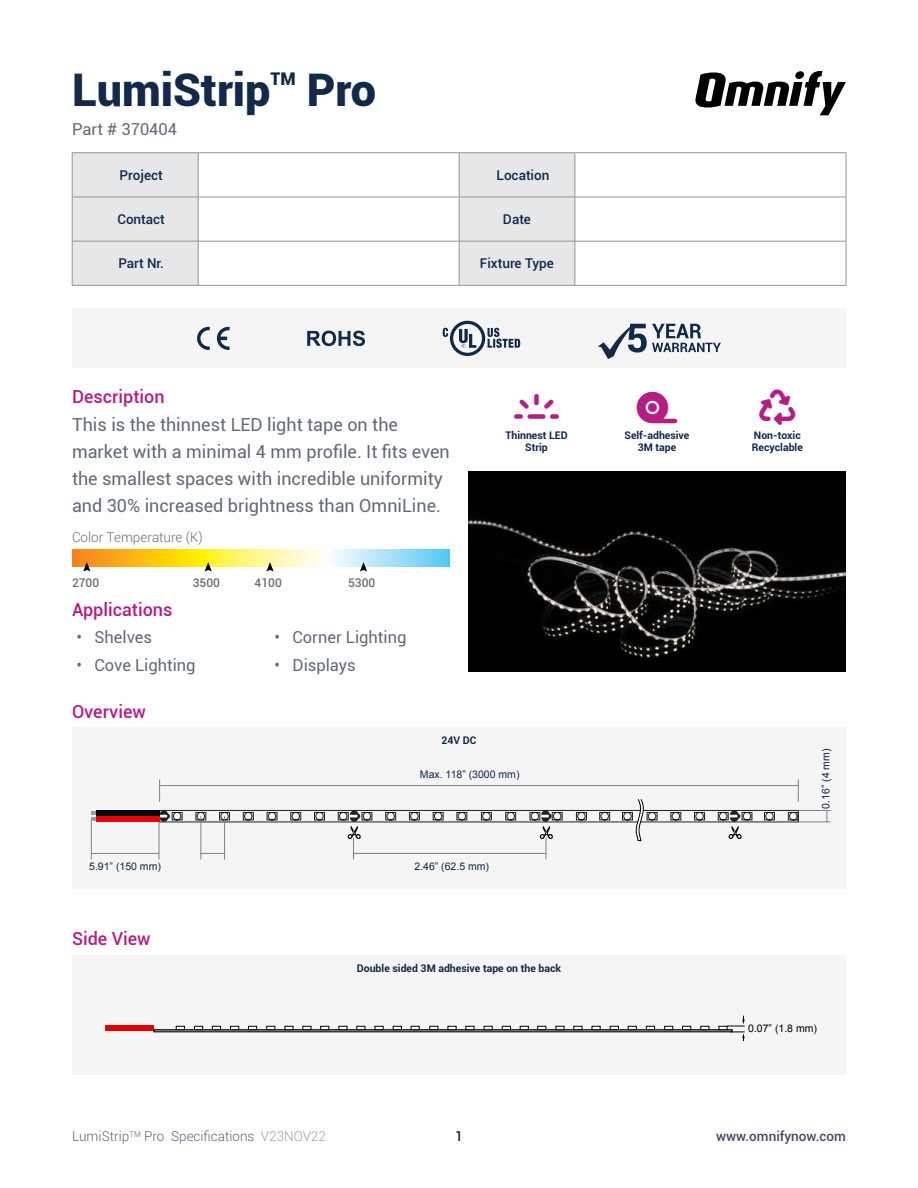
<style>
.page{position:relative;width:918px;height:1188px;background:#fff}
.page>*{position:absolute;margin:0;border:0;box-sizing:border-box;transform-origin:0 0}
.t1{font:900 45px "Roboto";color:#122949}
.t2{font:36px "Font Awesome 6 Pro Solid";color:#b31e83}
.t3{font:18px/27px "Roboto";color:#626977}
.t4{font:500 18px "Roboto";color:#b31e83}
.t5{font:900 17.55px "Roboto";color:#122949}
.t6{font:16.5px "Roboto";color:#626977}
.t7{font:500 13.5px "Roboto";color:#0f284b}
.t8{font:300 13.5px "Roboto";color:#5f627b}
.t9{font:300 13.5px "Roboto";color:#6d6e70}
.t10{font:500 13.5px "Roboto";color:#434a66}
.t11{font:500 12px "Roboto";color:#6d6e70}
.t12{font:700 10.5px/12px "Roboto";color:#122949;text-align:center}
.t13{font:10.5px "Arial";color:#112849}
.t14{font:10.5px "Arial";color:#000}
.s1{color:#a09fb0}
</style>
<div class="page">
<svg style="left:695px;top:71px;width:151px;height:44px"></svg>
<div style="left:72px;top:728px;width:774px;height:161px;background:#f5f5f6"></div>
<div style="left:72px;top:955px;width:774px;height:120px;background:#f5f5f6"></div>
<svg style="left:73px;top:154px;width:502px;height:131px"></svg>
<hr style="left:72px;top:197px;width:126px;height:1px;background:#939597">
<hr style="left:198px;top:197px;width:261px;height:1px;background:#939597">
<hr style="left:575px;top:197px;width:271px;height:1px;background:#939597">
<hr style="left:198px;top:241px;width:261px;height:1px;background:#939597">
<hr style="left:459px;top:241px;width:116px;height:1px;background:#939597">
<hr style="left:575px;top:241px;width:271px;height:1px;background:#939597">
<hr style="left:198px;top:285px;width:261px;height:1px;background:#939597">
<hr style="left:459px;top:285px;width:116px;height:1px;background:#939597">
<hr style="left:575px;top:285px;width:271px;height:1px;background:#939597">
<hr style="left:72px;top:241px;width:126px;height:1px;background:#939597">
<hr style="left:72px;top:285px;width:126px;height:1px;background:#939597">
<hr style="left:198px;top:197px;width:1px;height:44px;background:#939597">
<hr style="left:198px;top:241px;width:1px;height:44px;background:#939597">
<hr style="left:459px;top:197px;width:1px;height:44px;background:#939597">
<hr style="left:575px;top:197px;width:1px;height:44px;background:#939597">
<hr style="left:459px;top:241px;width:1px;height:44px;background:#939597">
<hr style="left:575px;top:241px;width:1px;height:44px;background:#939597">
<hr style="left:198px;top:153px;width:1px;height:44px;background:#939597">
<hr style="left:72px;top:153px;width:126px;height:1px;background:#939597">
<hr style="left:198px;top:153px;width:261px;height:1px;background:#939597">
<hr style="left:575px;top:153px;width:271px;height:1px;background:#939597">
<hr style="left:846px;top:153px;width:1px;height:44px;background:#939597">
<hr style="left:846px;top:197px;width:1px;height:44px;background:#939597">
<hr style="left:846px;top:241px;width:1px;height:44px;background:#939597">
<hr style="left:72px;top:153px;width:1px;height:44px;background:#939597">
<hr style="left:72px;top:197px;width:1px;height:44px;background:#939597">
<hr style="left:72px;top:241px;width:1px;height:44px;background:#939597">
<hr style="left:459px;top:153px;width:116px;height:1px;background:#939597">
<hr style="left:459px;top:153px;width:1px;height:44px;background:#939597">
<hr style="left:575px;top:153px;width:1px;height:44px;background:#939597">
<hr style="left:459px;top:197px;width:116px;height:1px;background:#939597">
<img style="left:468px;top:472px;width:378px;height:200px">
<div style="left:72px;top:309px;width:774px;height:59px;background:#f5f5f6"></div>
<svg style="left:72px;top:549px;width:378px;height:18px;background:#e1da88"></svg>
<svg style="left:360px;top:562px;width:7px;height:9px"></svg>
<svg style="left:266px;top:562px;width:8px;height:9px"></svg>
<svg style="left:205px;top:562px;width:7px;height:9px"></svg>
<svg style="left:83px;top:562px;width:7px;height:9px"></svg>
<svg style="left:197px;top:327px;width:13px;height:23px"></svg>
<svg style="left:217px;top:327px;width:13px;height:23px"></svg>
<svg style="left:307px;top:331px;width:58px;height:15px"></svg>
<svg style="left:443px;top:321px;width:77px;height:35px"></svg>
<svg style="left:598px;top:324px;width:123px;height:35px"></svg>
<div style="left:105px;top:1026px;width:49px;height:5px;background:#e20000"></div>
<div style="left:154px;top:1030px;width:578px;height:2px;background:#939393;border:1px solid #070000"></div>
<svg style="left:701px;top:1026px;width:8px;height:4px"></svg>
<svg style="left:682px;top:1026px;width:9px;height:4px"></svg>
<svg style="left:664px;top:1026px;width:9px;height:4px"></svg>
<svg style="left:646px;top:1026px;width:9px;height:4px"></svg>
<svg style="left:628px;top:1026px;width:9px;height:4px"></svg>
<svg style="left:610px;top:1026px;width:9px;height:4px"></svg>
<svg style="left:592px;top:1026px;width:8px;height:4px"></svg>
<svg style="left:574px;top:1026px;width:8px;height:4px"></svg>
<svg style="left:556px;top:1026px;width:8px;height:4px"></svg>
<svg style="left:538px;top:1026px;width:8px;height:4px"></svg>
<svg style="left:520px;top:1026px;width:9px;height:4px"></svg>
<svg style="left:502px;top:1026px;width:9px;height:4px"></svg>
<svg style="left:484px;top:1026px;width:8px;height:4px"></svg>
<svg style="left:466px;top:1026px;width:8px;height:4px"></svg>
<svg style="left:448px;top:1026px;width:8px;height:4px"></svg>
<svg style="left:430px;top:1026px;width:8px;height:4px"></svg>
<svg style="left:411px;top:1026px;width:8px;height:4px"></svg>
<svg style="left:393px;top:1026px;width:9px;height:4px"></svg>
<svg style="left:375px;top:1026px;width:8px;height:4px"></svg>
<svg style="left:357px;top:1026px;width:8px;height:4px"></svg>
<svg style="left:339px;top:1026px;width:8px;height:4px"></svg>
<svg style="left:320px;top:1026px;width:9px;height:4px"></svg>
<svg style="left:303px;top:1026px;width:8px;height:4px"></svg>
<svg style="left:285px;top:1026px;width:8px;height:4px"></svg>
<svg style="left:267px;top:1026px;width:8px;height:4px"></svg>
<svg style="left:248px;top:1026px;width:9px;height:4px"></svg>
<svg style="left:230px;top:1026px;width:9px;height:4px"></svg>
<svg style="left:212px;top:1026px;width:9px;height:4px"></svg>
<svg style="left:194px;top:1026px;width:9px;height:4px"></svg>
<svg style="left:176px;top:1026px;width:9px;height:4px"></svg>
<svg style="left:719px;top:1016px;width:26px;height:25px"></svg>
<hr style="left:798px;top:822px;width:33px;height:1px;background:#828282">
<hr style="left:798px;top:810px;width:33px;height:1px;background:#828282">
<hr style="left:224px;top:816px;width:1px;height:44px;background:#828282">
<hr style="left:201px;top:816px;width:1px;height:44px;background:#828282">
<hr style="left:159px;top:816px;width:1px;height:44px;background:#828282">
<hr style="left:91px;top:819px;width:1px;height:41px;background:#828282">
<hr style="left:91px;top:853px;width:68px;height:1px;background:#828282">
<svg style="left:159px;top:780px;width:640px;height:79px"></svg>
<hr style="left:354px;top:853px;width:192px;height:1px;background:#828282">
<div style="left:96px;top:810px;width:64px;height:6px;background:#00050a"></div>
<div style="left:96px;top:816px;width:64px;height:6px;background:#e80202"></div>
<svg style="left:91px;top:812px;width:5px;height:9px"></svg>
<h1 class="t1" style="left:72px;top:58px;width:200px">LumiStrip</h1>
<p class="t5" style="left:271px;top:67px;width:27px">TM</p>
<h1 class="t1" style="left:307px;top:58px;width:71px">Pro</h1>
<p class="t6" style="left:72px;top:118px;width:107px">Part # 370404</p>
<p class="t7" style="left:120px;top:166px;width:45px">Project</p>
<p class="t7" style="left:497px;top:166px;width:54px">Location</p>
<p class="t7" style="left:117px;top:210px;width:49px">Contact</p>
<p class="t7" style="left:503px;top:210px;width:30px">Date</p>
<p class="t7" style="left:118px;top:254px;width:47px">Part Nr.</p>
<p class="t7" style="left:480px;top:254px;width:76px">Fixture Type</p>
<p class="t4" style="left:72px;top:383px;width:94px">Description</p>
<p class="t3" style="left:72px;top:410px;width:379px">This is the thinnest LED light tape on the market with a minimal 4 mm profile. It fits even the smallest spaces with incredible uniformity and 30% increased brightness than OmniLine.</p>
<p class="t9" style="left:72px;top:528px;width:132px">Color Temperature (K)</p>
<p class="t11" style="left:72px;top:574px;width:29px">2700</p>
<p class="t11" style="left:193px;top:574px;width:29px">3500</p>
<p class="t11" style="left:255px;top:574px;width:29px">4100</p>
<p class="t11" style="left:348px;top:574px;width:29px">5300</p>
<p class="t4" style="left:72px;top:597px;width:102px">Applications</p>
<p class="t6" style="left:76px;top:625px;width:77px">• Shelves</p>
<p class="t6" style="left:76px;top:654px;width:121px">• Cove Lighting</p>
<p class="t4" style="left:72px;top:699px;width:75px">Overview</p>
<p class="t6" style="left:274px;top:625px;width:133px">• Corner Lighting</p>
<p class="t6" style="left:274px;top:654px;width:83px">• Displays</p>
<p class="t12" style="left:442px;top:734px;width:36px">24V DC</p>
<h2 class="t2" style="left:514px;top:389px;width:46px">□▼■▲▲</h2>
<p class="t12" style="left:505px;top:429px;width:64px">Thinnest LED<br>Strip</p>
<p class="t13" style="left:420px;top:768px;width:101px">Max. 118” (3000 mm)</p>
<p class="t13" style="left:89px;top:860px;width:73px">5.91” (150 mm)</p>
<p class="t13" style="left:414px;top:860px;width:76px">2.46” (62.5 mm)</p>
<p class="t4" style="left:72px;top:926px;width:80px">Side View</p>
<p class="t12" style="left:357px;top:962px;width:206px">Double sided 3M adhesive tape on the back</p>
<p class="t12" style="left:625px;top:429px;width:66px">Self-adhesive</p>
<p class="t12" style="left:638px;top:441px;width:40px">3M tape</p>
<p class="t12" style="left:752px;top:429px;width:52px;text-align:left">Non-toxic<br>Recyclable</p>
<p class="t13" style="left:819px;top:809px;width:62px;rotate:-90deg">0.16” (4 mm)</p>
<p class="t14" style="left:748px;top:1022px;width:70px">0.07” (1.8 mm)</p>
<p class="t8" style="left:72px;top:1127px;width:255px">LumiStrip<sup>TM</sup> Pro Specifications <span class="s1">V23NOV22</span></p>
<p class="t7" style="left:455px;top:1127px;width:9px">1</p>
<p class="t10" style="left:716px;top:1127px;width:131px">www.omnifynow.com</p>
</div>
